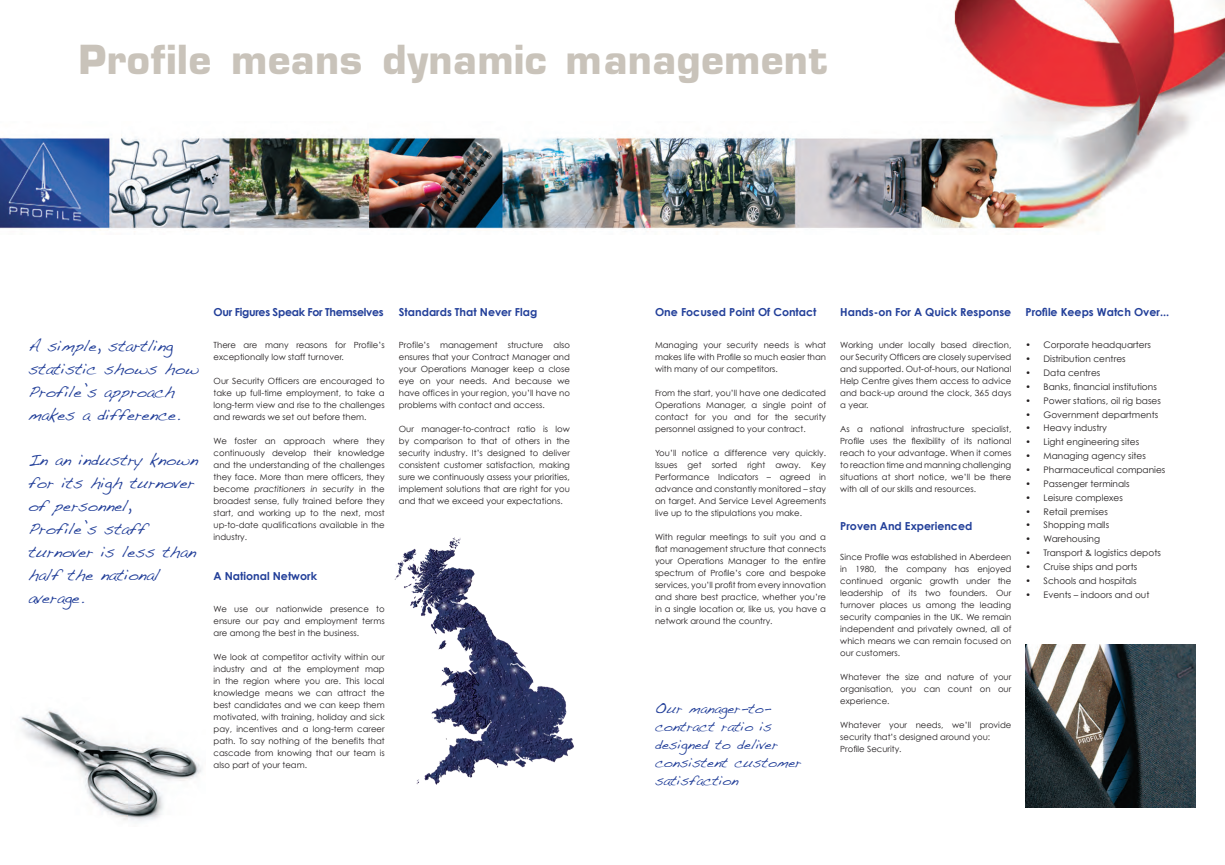
<style>
.page{position:relative;width:1225px;height:865px;background:#fff}
.page>*{position:absolute;margin:0;border:0;box-sizing:border-box;transform-origin:0 0}
.t1{font:700 39px "Eurostile";letter-spacing:.015em;color:#c9c3ba}
.t2{font:16px/23px "Handwriting Dakota";color:#223f99}
.t3{font:14px/18px "Handwriting Dakota";color:#223f99}
.t4{font:700 11px "Century Gothic";color:#223f99}
.t5{font:700 11px "Century Gothic";letter-spacing:-.03em;color:#223f99}
.t6{font:9px "Century Gothic";color:#231f20}
.t7{font:8.5px/12px "Century Gothic";color:#231f20;text-align:justify}
.s1{font-style:italic}
</style>
<div class="page">
<img style="left:0;top:0;width:1225px;height:232px">
<img style="left:19px;top:710px;width:183px;height:111px">
<img style="left:1025px;top:644px;width:170px;height:163px">
<img style="left:394px;top:537px;width:180px;height:248px">
<p class="t1" style="left:79px;top:35px;width:750px">Profile means dynamic management</p>
<p class="t2" style="left:28px;top:334px;width:172px">A simple, startling statistic shows how<br>Profile’s approach makes a difference.</p>
<p class="t2" style="left:28px;top:448px;width:171px">In an industry known for its high turnover of personnel,<br>Profile’s staff turnover is less than half the national average.</p>
<p class="t5" style="left:214px;top:305px;width:171px">Our Figures Speak For Themselves</p>
<p class="t7" style="left:214px;top:339px;width:173px">There are many reasons for Profile’s exceptionally low staff turnover.</p>
<p class="t7" style="left:214px;top:375px;width:173px">Our Security Officers are encouraged to take up full-time employment, to take a long-term view and rise to the challenges and rewards we set out before them.</p>
<p class="t7" style="left:214px;top:435px;width:173px">We foster an approach where they continuously develop their knowledge and the understanding of the challenges they face. More than mere officers, they become <span class="s1">practitioners in security</span> in the broadest sense, fully trained before they start, and working up to the next, most up-to-date qualifications available in the industry.</p>
<p class="t4" style="left:214px;top:569px;width:105px">A National Network</p>
<p class="t7" style="left:214px;top:602px;width:173px">We use our nationwide presence to ensure our pay and employment terms are among the best in the business.</p>
<p class="t7" style="left:214px;top:650px;width:173px">We look at competitor activity within our industry and at the employment map in the region where you are. This local knowledge means we can attract the best candidates and we can keep them motivated, with training, holiday and sick pay, incentives and a long-term career path. To say nothing of the benefits that cascade from knowing that our team is also part of your team.</p>
<p class="t4" style="left:399px;top:305px;width:140px">Standards That Never Flag</p>
<p class="t7" style="left:399px;top:339px;width:173px">Profile’s management structure also ensures that your Contract Manager and your Operations Manager keep a close eye on your needs. And because we have offices in your region, you’ll have no problems with contact and access.</p>
<p class="t7" style="left:399px;top:423px;width:173px">Our manager-to-contract ratio is low by comparison to that of others in the security industry. It’s designed to deliver consistent customer satisfaction, making sure we continuously assess your priorities, implement solutions that are right for you and that we exceed your expectations.</p>
<p class="t4" style="left:655px;top:305px;width:163px">One Focused Point Of Contact</p>
<p class="t7" style="left:655px;top:339px;width:173px">Managing your security needs is what makes life with Profile so much easier than with many of our competitors.</p>
<p class="t7" style="left:655px;top:387px;width:173px">From the start, you’ll have one dedicated Operations Manager, a single point of contact for you and for the security personnel assigned to your contract.</p>
<p class="t7" style="left:655px;top:447px;width:173px">You’ll notice a difference very quickly.<br>Issues get sorted right away. Key Performance Indicators – agreed in advance and constantly monitored – stay on target. And Service Level Agreements live up to the stipulations you make.</p>
<p class="t7" style="left:655px;top:531px;width:173px">With regular meetings to suit you and a flat management structure that connects your Operations Manager to the entire spectrum of Profile’s core and bespoke services, you’ll profit from every innovation and share best practice, whether you’re in a single location or, like us, you have a network around the country.</p>
<p class="t3" style="left:655px;top:698px;width:148px">Our manager-to&shy;contract ratio is designed to deliver consistent customer satisfaction</p>
<p class="t4" style="left:840px;top:305px;width:172px">Hands-on For A Quick Response</p>
<p class="t7" style="left:840px;top:339px;width:173px">Working under locally based direction, our Security Officers are closely supervised and supported. Out-of-hours, our National Help Centre gives them access to advice and back-up around the clock, 365 days a year.</p>
<p class="t7" style="left:840px;top:423px;width:173px">As a national infrastructure specialist, Profile uses the flexibility of its national reach to your advantage. When it comes to reaction time and manning challenging situations at short notice, we’ll be there with all of our skills and resources.</p>
<p class="t4" style="left:840px;top:519px;width:133px">Proven And Experienced</p>
<p class="t7" style="left:840px;top:551px;width:173px">Since Profile was established in Aberdeen in 1980, the company has enjoyed continued organic growth under the leadership of its two founders. Our turnover places us among the leading security companies in the UK. We remain independent and privately owned, all of which means we can remain focused on our customers.</p>
<p class="t7" style="left:840px;top:671px;width:173px">Whatever the size and nature of your organisation, you can count on our experience.</p>
<p class="t7" style="left:840px;top:719px;width:173px">Whatever your needs, we’ll provide security that’s designed around you:</p>
<p class="t7" style="left:840px;top:743px;width:63px">Profile Security.</p>
<p class="t4" style="left:1025px;top:305px;width:145px">Profile Keeps Watch Over...</p>
<p class="t6" style="left:1025px;top:340px;width:127px">• Corporate headquarters</p>
<p class="t6" style="left:1025px;top:353px;width:102px">• Distribution centres</p>
<p class="t6" style="left:1025px;top:367px;width:76px">• Data centres</p>
<p class="t6" style="left:1025px;top:381px;width:133px">• Banks, financial institutions</p>
<p class="t6" style="left:1025px;top:395px;width:137px">• Power stations, oil rig bases</p>
<p class="t6" style="left:1025px;top:409px;width:134px">• Government departments</p>
<p class="t6" style="left:1025px;top:423px;width:83px">• Heavy industry</p>
<p class="t6" style="left:1025px;top:436px;width:115px">• Light engineering sites</p>
<p class="t6" style="left:1025px;top:450px;width:122px">• Managing agency sites</p>
<p class="t6" style="left:1025px;top:464px;width:141px">• Pharmaceutical companies</p>
<p class="t6" style="left:1025px;top:478px;width:105px">• Passenger terminals</p>
<p class="t6" style="left:1025px;top:492px;width:99px">• Leisure complexes</p>
<p class="t6" style="left:1025px;top:506px;width:84px">• Retail premises</p>
<p class="t6" style="left:1025px;top:519px;width:85px">• Shopping malls</p>
<p class="t6" style="left:1025px;top:533px;width:76px">• Warehousing</p>
<p class="t6" style="left:1025px;top:547px;width:137px">• Transport &amp; logistics depots</p>
<p class="t6" style="left:1025px;top:561px;width:113px">• Cruise ships and ports</p>
<p class="t6" style="left:1025px;top:575px;width:112px">• Schools and hospitals</p>
<p class="t6" style="left:1025px;top:589px;width:125px">• Events – indoors and out</p>
</div>
